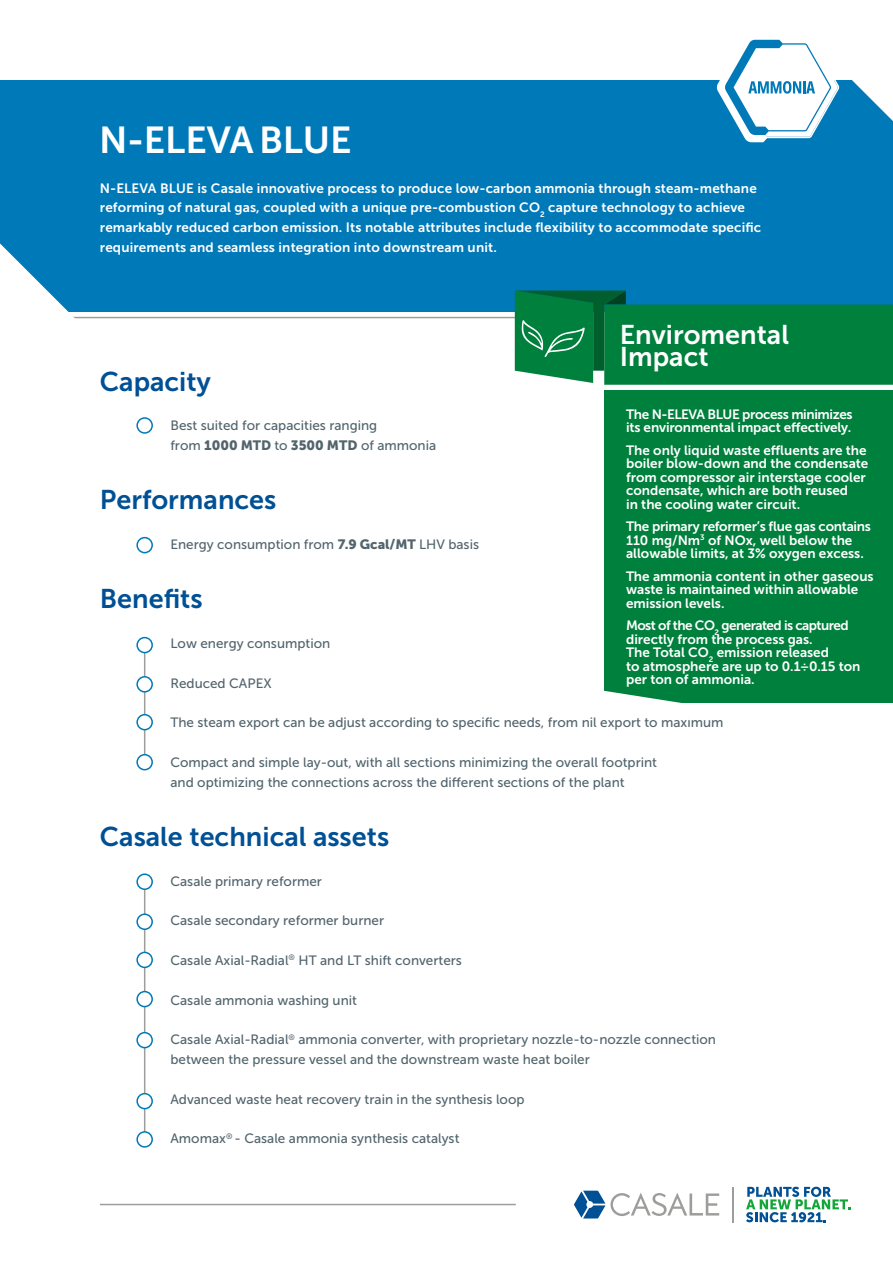
<style>
.page{position:relative;width:893px;height:1263px;background:#fff}
.page>*{position:absolute;margin:0;border:0;box-sizing:border-box;transform-origin:0 0}
.t1{font:37.35px "Museo Sans 700";color:#fff}
.t2{font:27px "Museo Sans 700";color:#005095}
.t3{font:27px/22.5px "Museo Sans 700";color:#fff}
.t4{font:13.5px/13.5px "Museo Sans 700";color:#fff}
.t5{font:13.5px/19.8px "Museo Sans 500";color:#52646d}
.s1{font-family:"Museo Sans 900"}
</style>
<div class="page">
<hr style="left:71px;top:317px;width:446px;height:1px;background:#9d9d9c">
<div style="left:0;top:80px;width:893px;height:231px;background:#0079b8"></div>
<hr style="left:144px;top:643px;width:1px;height:119px;background:#9d9d9c">
<div style="left:137px;top:638px;width:15px;height:15px;background:#fff;border-radius:50%"></div>
<div style="left:136px;top:637px;width:17px;height:16px;border:2px solid #0079b8;border-radius:50%"></div>
<div style="left:136px;top:537px;width:17px;height:16px;border:2px solid #0079b8;border-radius:50%"></div>
<div style="left:136px;top:417px;width:17px;height:17px;border:2px solid #0079b8;border-radius:50%"></div>
<div style="left:137px;top:677px;width:15px;height:15px;background:#fff;border-radius:50%"></div>
<div style="left:136px;top:676px;width:17px;height:16px;border:2px solid #0079b8;border-radius:50%"></div>
<div style="left:137px;top:715px;width:15px;height:15px;background:#fff;border-radius:50%"></div>
<div style="left:136px;top:714px;width:17px;height:16px;border:2px solid #0079b8;border-radius:50%"></div>
<div style="left:137px;top:755px;width:15px;height:15px;background:#fff;border-radius:50%"></div>
<div style="left:136px;top:754px;width:17px;height:16px;border:2px solid #0079b8;border-radius:50%"></div>
<div style="left:604px;top:390px;width:289px;height:313px;background:#00803d"></div>
<svg style="left:515px;top:290px;width:378px;height:95px;background:#088150"></svg>
<svg style="left:604px;top:691px;width:77px;height:12px"></svg>
<svg style="left:746px;top:1187px;width:104px;height:35px"></svg>
<svg style="left:574px;top:1191px;width:145px;height:27px"></svg>
<hr style="left:732px;top:1187px;width:2px;height:35px;background:#9d9d9c">
<svg style="left:0;top:243px;width:79px;height:76px"></svg>
<hr style="left:100px;top:1204px;width:416px;height:1px;background:#9d9d9c">
<svg style="left:717px;top:39px;width:176px;height:103px"></svg>
<hr style="left:144px;top:879px;width:1px;height:260px;background:#9d9d9c">
<div style="left:137px;top:952px;width:15px;height:15px;background:#fff;border-radius:50%"></div>
<div style="left:136px;top:952px;width:17px;height:16px;border:2px solid #0079b8;border-radius:50%"></div>
<div style="left:137px;top:991px;width:15px;height:15px;background:#fff;border-radius:50%"></div>
<div style="left:136px;top:991px;width:17px;height:16px;border:2px solid #0079b8;border-radius:50%"></div>
<div style="left:137px;top:1033px;width:15px;height:15px;background:#fff;border-radius:50%"></div>
<div style="left:136px;top:1032px;width:17px;height:16px;border:2px solid #0079b8;border-radius:50%"></div>
<div style="left:137px;top:1094px;width:15px;height:15px;background:#fff;border-radius:50%"></div>
<div style="left:136px;top:1093px;width:17px;height:16px;border:2px solid #0079b8;border-radius:50%"></div>
<div style="left:137px;top:1132px;width:15px;height:15px;background:#fff;border-radius:50%"></div>
<div style="left:136px;top:1131px;width:17px;height:17px;border:2px solid #0079b8;border-radius:50%"></div>
<div style="left:137px;top:874px;width:15px;height:15px;background:#fff;border-radius:50%"></div>
<div style="left:136px;top:873px;width:17px;height:17px;border:2px solid #0079b8;border-radius:50%"></div>
<div style="left:137px;top:914px;width:15px;height:15px;background:#fff;border-radius:50%"></div>
<div style="left:136px;top:913px;width:17px;height:17px;border:2px solid #0079b8;border-radius:50%"></div>
<h1 class="t1" style="left:99px;top:119px;width:254px">N-ELEVABLUE</h1>
<p class="t4" style="left:100px;top:178px;width:663px;line-height:19.8px">N-ELEVA BLUE is Casale innovative process to produce low-carbon ammonia through steam-methane reforming of natural gas, coupled with a unique pre-combustion CO<sub>2</sub> capture technology to achieve remarkably reduced carbon emission. Its notable attributes include flexibility to accommodate specific requirements and seamless integration into downstream unit.</p>
<h2 class="t2" style="left:100px;top:366px;width:112px">Capacity</h2>
<h2 class="t3" style="left:620px;top:323px;width:171px">Enviromental<br>Impact</h2>
<p class="t4" style="left:626px;top:407px;width:228px">The N-ELEVA BLUE process minimizes its environmental impact effectively.</p>
<p class="t4" style="left:626px;top:443px;width:244px">The only liquid waste effluents are the boiler blow-down and the condensate from compressor air interstage cooler condensate, which are both reused<br>in the cooling water circuit.</p>
<p class="t4" style="left:626px;top:520px;width:246px">The primary reformer’s flue gas contains<br>110 mg/Nm<sup>3</sup> of NOx, well below the allowable limits, at 3% oxygen excess.</p>
<p class="t4" style="left:626px;top:569px;width:249px">The ammonia content in other gaseous waste is maintained within allowable emission levels.</p>
<p class="t4" style="left:626px;top:619px;width:236px">Most of the CO<sub>2</sub> generated is captured directly from the process gas.<br>The Total CO<sub>2</sub> emission released<br>to atmosphere are up to 0.1÷0.15 ton per ton of ammonia.</p>
<p class="t5" style="left:170px;top:416px;width:267px">Best suited for capacities ranging<br>from <span class="s1">1000 MTD</span> to <span class="s1">3500 MTD</span> of ammonia</p>
<h2 class="t2" style="left:100px;top:485px;width:178px">Performances</h2>
<p class="t5" style="left:170px;top:534px;width:310px">Energy consumption from <span class="s1">7.9 Gcal/MT</span> LHV basis</p>
<h2 class="t2" style="left:100px;top:584px;width:104px">Benefits</h2>
<p class="t5" style="left:170px;top:633px;width:161px">Low energy consumption</p>
<p class="t5" style="left:170px;top:673px;width:103px">Reduced CAPEX</p>
<p class="t5" style="left:170px;top:713px;width:555px">The steam export can be adjust according to specific needs, from nil export to maximum</p>
<p class="t5" style="left:170px;top:752px;width:488px">Compact and simple lay-out, with all sections minimizing the overall footprint and optimizing the connections across the different sections of the plant</p>
<h2 class="t2" style="left:100px;top:822px;width:291px">Casale technical assets</h2>
<p class="t5" style="left:170px;top:871px;width:153px">Casale primary reformer</p>
<p class="t5" style="left:170px;top:911px;width:215px">Casale secondary reformer burner</p>
<p class="t5" style="left:170px;top:950px;width:293px">Casale Axial-Radial<sup>®</sup> HT and LT shift converters</p>
<p class="t5" style="left:170px;top:990px;width:188px">Casale ammonia washing unit</p>
<p class="t5" style="left:170px;top:1029px;width:547px">Casale Axial-Radial<sup>®</sup> ammonia converter, with proprietary nozzle-to-nozzle connection between the pressure vessel and the downstream waste heat boiler</p>
<p class="t5" style="left:170px;top:1089px;width:356px">Advanced waste heat recovery train in the synthesis loop</p>
<p class="t5" style="left:170px;top:1128px;width:291px">Amomax<sup>®</sup> - Casale ammonia synthesis catalyst</p>
</div>
